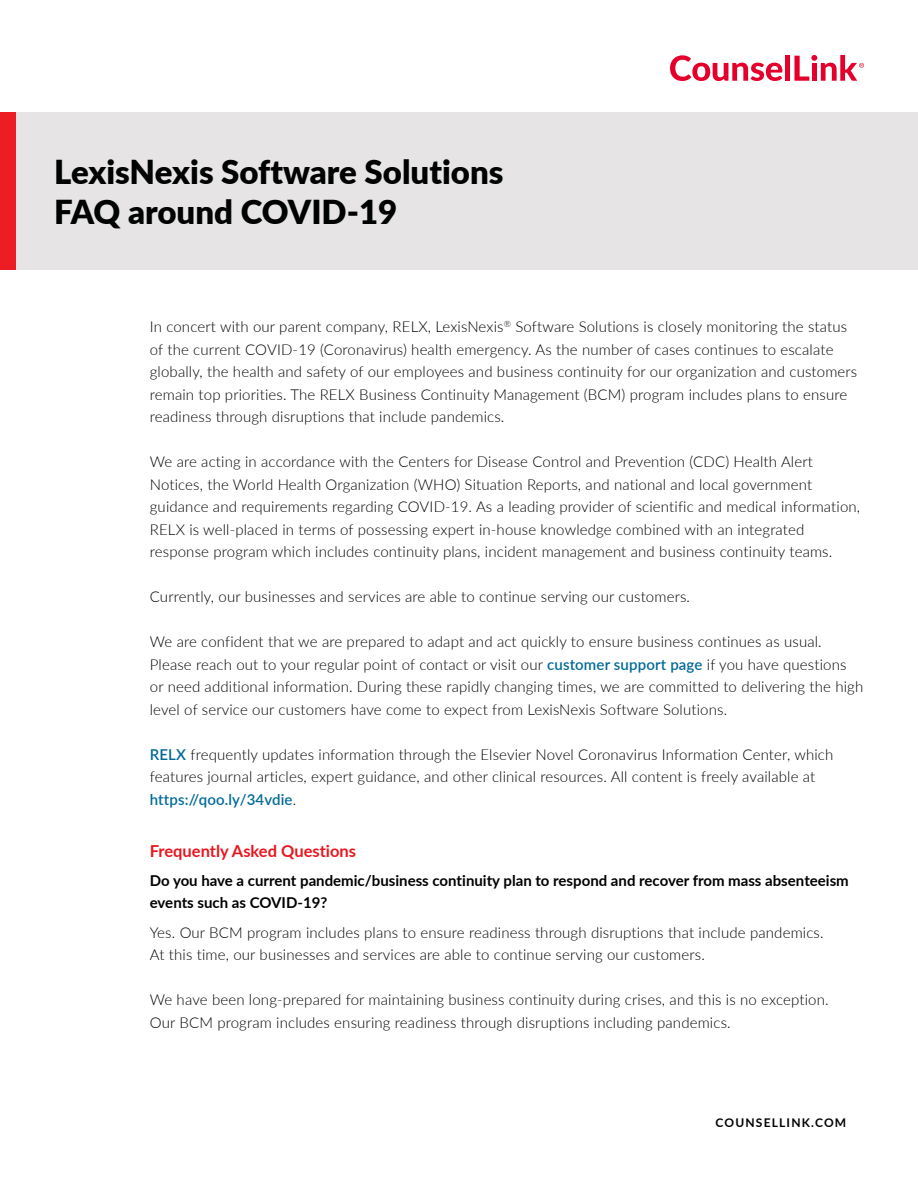
<style>
.page{position:relative;width:918px;height:1188px;background:#fff}
.page>*{position:absolute;margin:0;border:0;box-sizing:border-box;transform-origin:0 0}
.t1{font:900 33px/39.6px "Lato";color:#000101}
.t2{font:700 16.5px "Lato";color:#e8171f}
.t3{font:300 15px/22.5px "Lato";letter-spacing:.01em;color:#000}
.t4{font:700 15px/22.5px "Lato";color:#000}
.t5{font:700 12px "Lato";letter-spacing:.1em;color:#000}
.s1{font-weight:600;color:#006997}
</style>
<div class="page">
<div style="left:0;top:112px;width:918px;height:158px;background:#e6e4e4"></div>
<div style="left:0;top:112px;width:15px;height:158px;background:#ed1d24"></div>
<svg style="left:670px;top:55px;width:112px;height:26px"></svg>
<div style="left:785px;top:55px;width:5px;height:26px;background:#e4002b"></div>
<svg style="left:794px;top:55px;width:70px;height:26px"></svg>
<h1 class="t1" style="left:54px;top:151px;width:451px">LexisNexis Software Solutions<br>FAQ around COVID-19</h1>
<p class="t3" style="left:150px;top:315px;width:709px">In concert with our parent company, RELX, LexisNexis<sup>®</sup> Software Solutions is closely monitoring the status of the current COVID-19 (Coronavirus) health emergency. As the number of cases continues to escalate globally, the health and safety of our employees and business continuity for our organization and customers remain top priorities. The RELX Business Continuity Management (BCM) program includes plans to ensure readiness through disruptions that include pandemics.</p>
<p class="t3" style="left:150px;top:450px;width:712px">We are acting in accordance with the Centers for Disease Control and Prevention (CDC) Health Alert Notices, the World Health Organization (WHO) Situation Reports, and national and local government guidance and requirements regarding COVID-19. As a leading provider of scientific and medical information, RELX is well-placed in terms of possessing expert in-house knowledge combined with an integrated response program which includes continuity plans, incident management and business continuity teams.</p>
<p class="t3" style="left:150px;top:585px;width:542px">Currently, our businesses and services are able to continue serving our customers.</p>
<p class="t3" style="left:150px;top:630px;width:715px">We are confident that we are prepared to adapt and act quickly to ensure business continues as usual.<br>Please reach out to your regular point of contact or visit our <span class="s1">customer support page</span> if you have questions or need additional information. During these rapidly changing times, we are committed to delivering the high level of service our customers have come to expect from LexisNexis Software Solutions.</p>
<p class="t3" style="left:150px;top:743px;width:685px"><span class="s1">RELX</span> frequently updates information through the Elsevier Novel Coronavirus Information Center, which features journal articles, expert guidance, and other clinical resources. All content is freely available at <span class="s1">https://qoo.ly/34vdie</span>.</p>
<p class="t2" style="left:150px;top:838px;width:208px">Frequently Asked Questions</p>
<p class="t4" style="left:150px;top:868px;width:701px">Do you have a current pandemic/business continuity plan to respond and recover from mass absenteeism events such as COVID-19?</p>
<p class="t3" style="left:150px;top:920px;width:675px">Yes. Our BCM program includes plans to ensure readiness through disruptions that include pandemics.<br>At this time, our businesses and services are able to continue serving our customers.</p>
<p class="t3" style="left:150px;top:988px;width:680px">We have been long-prepared for maintaining business continuity during crises, and this is no exception.<br>Our BCM program includes ensuring readiness through disruptions including pandemics.</p>
<p class="t5" style="left:716px;top:1114px;width:132px">COUNSELLINK.COM</p>
</div>
